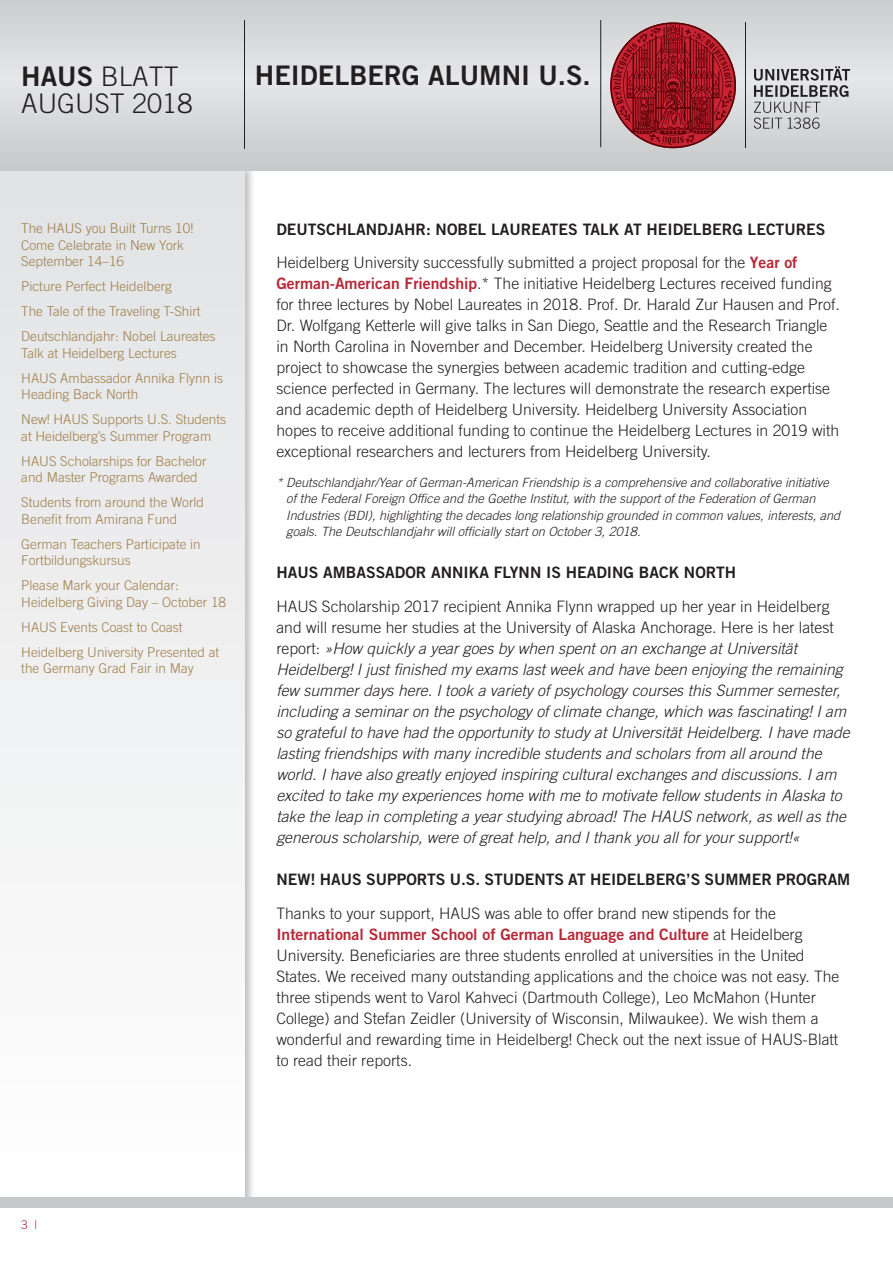
<style>
.page{position:relative;width:893px;height:1263px;background:#fff}
.page>*{position:absolute;margin:0;border:0;box-sizing:border-box;transform-origin:0 0}
.t1{font:27px "Trade Gothic LT Std Bd 2";color:#231f20}
.t2{font:300 27px/27px "Trade Gothic LT Std";color:#231f20}
.t3{font:300 15.75px/21px "Trade Gothic LT Std";color:#231f20}
.t4{font:italic 300 15.75px/21px "Trade Gothic LT Std";color:#231f20}
.t5{font:15.75px "Trade Gothic LT Std Bd 2";color:#231f20}
.t6{font:15.75px "Trade Gothic LT Std Bd 2";color:#b72837}
.t7{font:300 13.5px/16.5px "Trade Gothic LT Std";color:#9f7f4b}
.t8{font:italic 300 12.75px/16.5px "Trade Gothic LT Std";color:#231f20}
.t9{font:300 12px "Trade Gothic LT Std";color:#b72837}
.s1{font-family:"Trade Gothic LT Std Bd 2";font-weight:400}
.s2{font-family:"Trade Gothic LT Std Bd 2";font-weight:400;color:#b72837}
.s3{font-style:normal}
.s4{font-family:"Trade Gothic LT Std";font-weight:300;color:#231f20}
</style>
<div class="page">
<div style="left:0;top:163px;width:256px;height:1045px;background:#231f20;opacity:.3"></div>
<div style="left:0;top:166px;width:244px;height:1031px;background:linear-gradient(to bottom,#e1e2e4,#fffffe)"></div>
<svg style="left:0;top:0;width:893px;height:170px;background:#d6d7d9"></svg>
<hr style="left:244px;top:20px;width:1px;height:129px;background:#231f20">
<hr style="left:600px;top:20px;width:1px;height:127px;background:#231f20">
<div style="left:0;top:1197px;width:893px;height:11px;background:#c7c8ca"></div>
<hr style="left:745px;top:22px;width:1px;height:126px;background:#231f20">
<svg style="left:754px;top:66px;width:96px;height:63px;background:#b3b3b5"></svg>
<svg style="left:610px;top:22px;width:126px;height:126px;background:#a53e48"></svg>
<h1 class="t2" style="left:21px;top:62px;width:173px"><span class="s1">HAUS</span> Blatt august 2018</h1>
<h1 class="t1" style="left:255px;top:59px;width:337px">Heidelberg Alumni U.S.</h1>
<p class="t7" style="left:21px;top:220px;width:174px;text-indent:65px">you Built Turns 10!<br>Come Celebrate in New York -September 14–16</p>
<p class="t7" style="left:21px;top:273px;width:196px;line-height:25px">Picture Perfect Heidelberg<br>The Tale of the Traveling T-Shirt<br>Deutschlandjahr: Nobel Laureates</p>
<p class="t7" style="left:21px;top:340px;width:157px;line-height:25px">Talk at Heidelberg Lectures<br>HAUS</p>
<p class="t7" style="left:21px;top:220px;width:45px">The HAUS</p>
<p class="t7" style="left:21px;top:369px;width:203px;text-indent:39px">Ambassador Annika Flynn is<br>Heading Back North</p>
<p class="t7" style="left:21px;top:411px;width:52px">New! HAUS</p>
<p class="t7" style="left:21px;top:411px;width:206px;text-indent:71px">Supports U .S. Students at Heidelberg’s Summer Program</p>
<p class="t7" style="left:21px;top:452px;width:19px">HAUS</p>
<p class="t7" style="left:21px;top:452px;width:187px;text-indent:39px">Scholarships for Bachelor and Master Programs Awarded</p>
<p class="t7" style="left:21px;top:494px;width:184px">Students from around the World<br>Benefit from Amirana Fund</p>
<p class="t7" style="left:21px;top:535px;width:181px">German Teachers Participate in<br>Fortbildungskursus</p>
<p class="t7" style="left:21px;top:577px;width:206px">Please Mark your Calendar:<br>Heidelberg Giving Day – October 18</p>
<p class="t7" style="left:21px;top:618px;width:19px">HAUS</p>
<p class="t7" style="left:21px;top:614px;width:199px;line-height:25px;text-align:center">Events Coast to Coast<br>Heidelberg U niversity Presented at</p>
<p class="t7" style="left:21px;top:660px;width:174px">the Germany Grad Fair in May</p>
<p class="t5" style="left:276px;top:219px;width:192px">DEUTSCHLANDJAHR: NOBEL</p>
<p class="t5" style="left:491px;top:219px;width:177px">LAUREATES TALK AT HEIDELBERG</p>
<p class="t5" style="left:748px;top:219px;width:79px">LECTURES</p>
<p class="t3" style="left:276px;top:252px;width:565px">Heidelberg U niversity successfully submitted a project proposal for the <span class="s2">Year of German-American Friendship</span>.* The initiative Heidelberg Lectures received funding for three lectures by Nobel Laureates in 2018. Prof. Dr. Harald Zur Hausen and Prof.<br>Dr. Wolfgang Ketterle will give talks in San Diego, Seattle and the Research Triangle in North Carolina in November and December. Heidelberg U niversity created the project to showcase the synergies between academic tradition and cutting-edge science perfected in Germany. The lectures will demonstrate the research expertise and academic depth of Heidelberg U niversity. Heidelberg U niversity Association hopes to receive additional funding to continue the Heidelberg Lectures in 2019 with exceptional researchers and lecturers from Heidelberg U niversity.</p>
<p class="t8" style="left:286px;top:474px;width:556px;text-indent:-10px">* Deutschlandjahr/Year of German-American Friendship is a comprehensive and collaborative initiative of the Federal Foreign Office and the Goethe Institut, with the support of the Federation of German Industries (BDI), highlighting the decades long relationship grounded in common values, interests, and goals. The Deutschlandjahr will officially start on October 3, 2018.</p>
<p class="t5" style="left:276px;top:563px;width:330px">HAUS AMBASSADOR ANNI KA FLYNN I S HEADING</p>
<p class="t5" style="left:639px;top:563px;width:99px">BACK NORTH</p>
<p class="t3" style="left:276px;top:596px;width:22px">HAUS</p>
<p class="t4" style="left:276px;top:596px;width:575px;text-indent:46px"><span class="s3">Scholarship 2017 recipient Annika Flynn wrapped up her year in Heidelberg and will resume her studies at the U niversity of Alaska Anchorage. Here is her latest report:</span> »How quickly a year goes by when spent on an exchange at Universität Heidelberg! I just finished my exams last week and have been enjoying the remaining few summer days here. I took a variety of psychology courses this Summer semester, including a seminar on the psychology of climate change, which was fascinating! I am so grateful to have had the opportunity to study at Universität Heidelberg. I have made lasting friendships with many incredible students and scholars from all around the world. I have also greatly enjoyed inspiring cultural exchanges and discussions. I am excited to take my experiences home with me to motivate fellow students in Alaska to take the leap in completing a year studying abroad! The HAUS network, as well as the generous scholarship, were of great help, and I thank you all for your support!«</p>
<p class="t5" style="left:276px;top:870px;width:249px">NEW! HAUS SUPPORTS U.S. STUDEN</p>
<p class="t5" style="left:546px;top:870px;width:66px">TS AT HEIDELBERG</p>
<p class="t5" style="left:686px;top:870px;width:52px">’S SUMMER</p>
<p class="t5" style="left:776px;top:870px;width:73px">PROGRAM</p>
<p class="t3" style="left:276px;top:903px;width:185px">Thanks to your support, HAUS</p>
<p class="t3" style="left:485px;top:903px;width:293px">was able to offer brand new stipends for the</p>
<p class="t6" style="left:276px;top:925px;width:528px">I nternational Summer School of German Language and Culture <span class="s4">at Heidelberg</span></p>
<p class="t3" style="left:276px;top:945px;width:565px">U niversity. Beneficiaries are three students enrolled at universities in the U nited States. We received many outstanding applications and the choice was not easy. The three stipends went to Varol Kahveci (Dartmouth College), Leo McMahon (Hunter College) and Stefan Zeidler (U niversity of Wisconsin, Milwaukee). We wish them a wonderful and rewarding time in Heidelberg! Check out the next issue of HAUS</p>
<p class="t3" style="left:802px;top:1029px;width:37px">-Blatt</p>
<p class="t3" style="left:276px;top:1050px;width:137px">to read their reports.</p>
<p class="t9" style="left:21px;top:1218px;width:18px">3 |</p>
</div>
